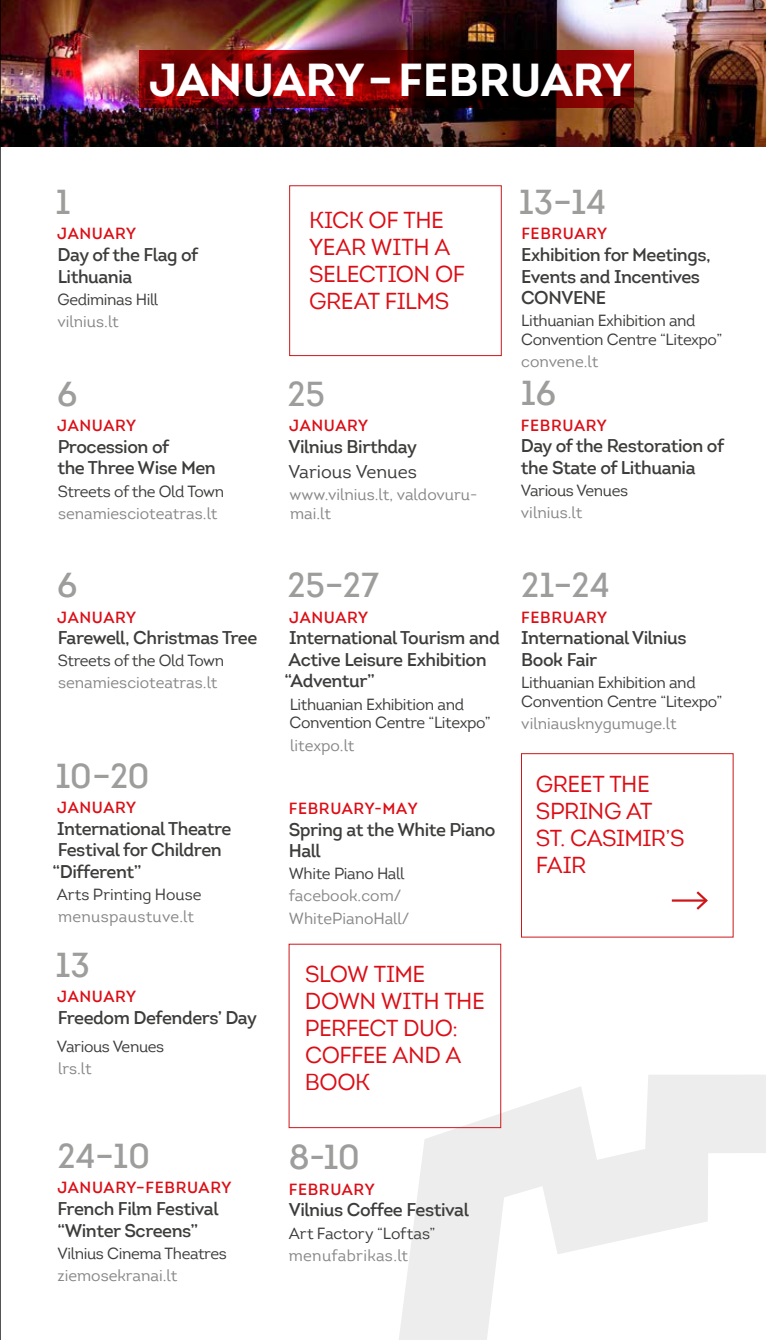
<style>
.page{position:relative;width:766px;height:1340px;background:#fff}
.page>*{position:absolute;margin:0;border:0;box-sizing:border-box;transform-origin:0 0}
.t1{font:700 45px "Intro";color:#fff}
.t2{font:600 33.75px "Intro";color:#9d9d9c}
.t3{font:22.5px/27px "Intro";letter-spacing:-.02em;color:#dc0d15}
.t4{font:600 18px/21.6px "Intro";letter-spacing:-.025em;color:#3c3c3b}
.t5{font:18px "Intro";color:#3c3c3b}
.t6{font:15.75px/18.9px "Intro";letter-spacing:-.025em;color:#3c3c3b}
.t7{font:15.75px/18.9px "Intro";color:#878787}
.t8{font:600 15.75px "Intro";letter-spacing:.04em;color:#dc0d15}
.t9{font:15.75px "Intro";letter-spacing:.02em;color:#878787}
.t10{font:15.75px "Intro";letter-spacing:-.005em;color:#3c3c3b}
</style>
<div class="page">
<svg style="left:398px;top:1074px;width:367px;height:265px"></svg>
<img style="left:1px;top:0;width:764px;height:147px">
<svg style="left:139px;top:50px;width:495px;height:58px;background:#580203"></svg>
<hr style="left:0;top:0;width:1px;height:1339px;background:#000">
<div style="left:521px;top:753px;width:212px;height:184px;border:1px solid #cd171a"></div>
<div style="left:289px;top:185px;width:212px;height:171px;border:1px solid #cd171a"></div>
<hr style="left:671px;top:899px;width:35px;height:2px;background:#cd171a">
<svg style="left:694px;top:891px;width:14px;height:19px"></svg>
<h1 class="t1" style="left:149px;top:51px;width:484px">JANUARY–FEBRUARY</h1>
<h2 class="t2" style="left:55px;top:181px;width:17px">1</h2>
<p class="t8" style="left:57px;top:224px;width:80px">JANUARY</p>
<p class="t4" style="left:58px;top:244px;width:142px">Day of the Flag of<br>Lithuania</p>
<p class="t6" style="left:58px;top:290px;width:102px">Gediminas Hill</p>
<p class="t7" style="left:57px;top:312px;width:63px">vilnius.lt</p>
<h2 class="t2" style="left:57px;top:373px;width:22px">6</h2>
<p class="t8" style="left:57px;top:416px;width:80px">JANUARY</p>
<p class="t4" style="left:57px;top:436px;width:160px">Procession of<br>the Three Wise Men</p>
<p class="t6" style="left:58px;top:481px;width:168px">Streets of the Old Town</p>
<p class="t7" style="left:58px;top:503px;width:161px">senamiescioteatras.lt</p>
<h2 class="t2" style="left:57px;top:564px;width:22px">6</h2>
<p class="t8" style="left:57px;top:607px;width:80px">JANUARY</p>
<p class="t4" style="left:58px;top:627px;width:201px">Farewell, Christmas Tree</p>
<p class="t6" style="left:58px;top:651px;width:168px">Streets of the Old Town</p>
<p class="t7" style="left:58px;top:673px;width:161px">senamiescioteatras.lt</p>
<h2 class="t2" style="left:55px;top:754px;width:96px">10–20</h2>
<p class="t8" style="left:57px;top:797px;width:80px">JANUARY</p>
<p class="t4" style="left:53px;top:817px;width:180px">International Theatre<br>Festival for Children “Different”</p>
<p class="t10" style="left:57px;top:885px;width:146px">Arts Printing House</p>
<p class="t9" style="left:58px;top:907px;width:138px">menuspaustuve.lt</p>
<h2 class="t2" style="left:55px;top:943px;width:36px">13</h2>
<p class="t8" style="left:57px;top:987px;width:80px">JANUARY</p>
<p class="t4" style="left:58px;top:1006px;width:201px">Freedom Defenders’ Day</p>
<p class="t6" style="left:57px;top:1036px;width:109px">Various Venues</p>
<p class="t7" style="left:58px;top:1058px;width:35px">lrs.lt</p>
<h2 class="t2" style="left:57px;top:1134px;width:94px">24–10</h2>
<p class="t8" style="left:57px;top:1177px;width:175px">JANUARY–FEBRUARY</p>
<p class="t4" style="left:57px;top:1197px;width:162px">French Film Festival “Winter Screens”</p>
<p class="t6" style="left:57px;top:1243px;width:171px">Vilnius Cinema Theatres</p>
<p class="t7" style="left:57px;top:1265px;width:121px">ziemosekranai.lt</p>
<p class="t3" style="left:309px;top:207px;width:158px">KICK OF THE<br>YEAR WITH A<br>SELECTION OF<br>GREAT FILMS</p>
<h2 class="t2" style="left:287px;top:373px;width:39px">25</h2>
<p class="t8" style="left:289px;top:416px;width:80px">JANUARY</p>
<p class="t4" style="left:288px;top:436px;width:130px">Vilnius Birthday</p>
<p class="t5" style="left:288px;top:460px;width:130px">Various Venues</p>
<p class="t7" style="left:289px;top:485px;width:189px">www.vilnius.lt, valdovuru&shy;mai.lt</p>
<h2 class="t2" style="left:518px;top:181px;width:89px">13–14</h2>
<p class="t8" style="left:521px;top:224px;width:87px">FEBRUARY</p>
<p class="t4" style="left:521px;top:244px;width:191px">Exhibition for Meetings,<br>Events and Incentives<br>CONVENE</p>
<p class="t6" style="left:521px;top:311px;width:203px">Lithuanian Exhibition and<br>Convention Centre “Litexpo”</p>
<p class="t7" style="left:521px;top:352px;width:79px">convene.lt</p>
<h2 class="t2" style="left:520px;top:372px;width:37px">16</h2>
<p class="t8" style="left:520px;top:415px;width:87px">FEBRUARY</p>
<p class="t4" style="left:520px;top:435px;width:205px">Day of the Restoration of the State of Lithuania</p>
<p class="t6" style="left:520px;top:481px;width:109px">Various Venues</p>
<p class="t7" style="left:520px;top:503px;width:63px">vilnius.lt</p>
<h2 class="t2" style="left:287px;top:564px;width:93px">25–27</h2>
<p class="t8" style="left:289px;top:607px;width:80px">JANUARY</p>
<p class="t4" style="left:284px;top:627px;width:217px">International Tourism and<br>Active Leisure Exhibition “Adventur”</p>
<p class="t6" style="left:289px;top:694px;width:203px">Lithuanian Exhibition and<br>Convention Centre “Litexpo”</p>
<p class="t7" style="left:290px;top:735px;width:66px">litexpo.lt</p>
<p class="t8" style="left:289px;top:798px;width:130px">FEBRUARY-MAY</p>
<p class="t4" style="left:289px;top:818px;width:208px">Spring at the White Piano<br>Hall</p>
<p class="t6" style="left:289px;top:864px;width:117px">White Piano Hall</p>
<p class="t7" style="left:289px;top:885px;width:122px;line-height:22.1px">facebook.com/<br>WhitePianoHall/</p>
<p class="t3" style="left:305px;top:960px;width:181px">SLOW TIME<br>DOWN WITH THE<br>PERFECT DUO:<br>COFFEE AND A<br>BOOK</p>
<h2 class="t2" style="left:521px;top:564px;width:90px">21–24</h2>
<p class="t8" style="left:521px;top:607px;width:87px">FEBRUARY</p>
<p class="t4" style="left:521px;top:627px;width:167px">International Vilnius<br>Book Fair</p>
<p class="t6" style="left:521px;top:673px;width:203px">Lithuanian Exhibition and<br>Convention Centre “Litexpo”</p>
<p class="t7" style="left:521px;top:714px;width:157px">vilniausknygumuge.lt</p>
<p class="t3" style="left:535px;top:770px;width:150px">GREET THE<br>SPRING AT<br>ST. CASIMIR’S<br>FAIR</p>
<h2 class="t2" style="left:289px;top:1136px;width:73px">8-10</h2>
<p class="t8" style="left:289px;top:1179px;width:87px">FEBRUARY</p>
<p class="t4" style="left:289px;top:1199px;width:181px">Vilnius Coffee Festival</p>
<p class="t6" style="left:289px;top:1223px;width:148px">Art Factory “Loftas”</p>
<p class="t9" style="left:289px;top:1245px;width:121px">menufabrikas.lt</p>
</div>
